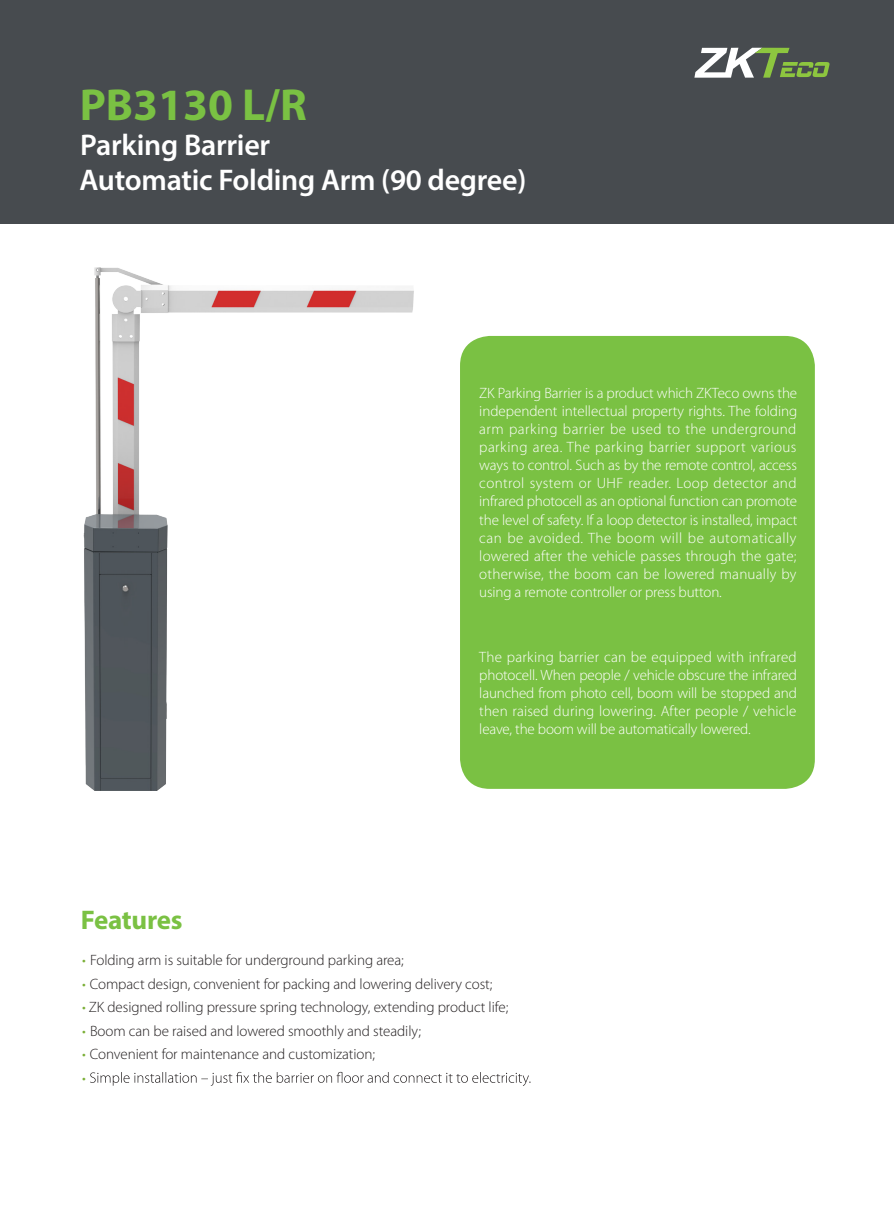
<style>
.page{position:relative;width:894px;height:1212px;background:#fff}
.page>*{position:absolute;margin:0;border:0;box-sizing:border-box;transform-origin:0 0}
.t1{font:700 45px "Myriad Pro";color:#7ac143}
.t2{font:600 30px/34.7px "Myriad Pro";letter-spacing:-.01em;color:#fff}
.t3{font:700 27px "Myriad Pro";letter-spacing:-.01em;color:#7ac143}
.t4{font:300 15px/18px "Myriad Pro";letter-spacing:-.01em;color:#fff;text-align:justify}
.t5{font:300 15px/23.5px "Myriad Pro";letter-spacing:-.005em;color:#231f20}
.s1{color:#7baf37}
</style>
<div class="page">
<div style="left:0;top:0;width:893px;height:223px;background:#474b4f"></div>
<svg style="left:694px;top:48px;width:135px;height:30px"></svg>
<svg style="left:90px;top:1072px;width:440px;height:14px"></svg>
<img style="left:83px;top:267px;width:397px;height:523px">
<div style="left:460px;top:336px;width:354px;height:453px;background:#7ac143;border-radius:30px"></div>
<h1 class="t1" style="left:80px;top:75px;width:228px">PB3130 L/R</h1>
<h2 class="t2" style="left:80px;top:127px;width:448px">Parking Barrier<br>Automatic Folding Arm (90 degree)</h2>
<p class="t4" style="left:479px;top:385px;width:319px">ZK Parking Barrier is a product which ZKTeco owns the independent intellectual property rights. The folding arm parking barrier be used to the underground parking area. The parking barrier support various ways to control. Such as by the remote control, access control system or UHF reader. Loop detector and infrared photocell as an optional function can promote the level of safety. If a loop detector is installed, impact can be avoided. The boom will be automatically lowered after the vehicle passes through the gate; otherwise, the boom can be lowered manually by using a remote controller or press button.</p>
<p class="t4" style="left:479px;top:648px;width:319px">The parking barrier can be equipped with infrared photocell. When people / vehicle obscure the infrared launched from photo cell, boom will be stopped and then raised during lowering. After people / vehicle leave, the boom will be automatically lowered.</p>
<h3 class="t3" style="left:81px;top:902px;width:103px">Features</h3>
<p class="t5" style="left:82px;top:948px;width:323px"><span class="s1">•</span> Folding arm is suitable for underground parking area;</p>
<p class="t5" style="left:82px;top:972px;width:411px"><span class="s1">•</span> Compact design, convenient for packing and lowering delivery cost;</p>
<p class="t5" style="left:82px;top:995px;width:427px"><span class="s1">•</span> ZK designed rolling pressure spring technology, extending product life;</p>
<p class="t5" style="left:82px;top:1019px;width:340px"><span class="s1">•</span> Boom can be raised and lowered smoothly and steadily;</p>
<p class="t5" style="left:82px;top:1042px;width:294px"><span class="s1">•</span> Convenient for maintenance and customization; <span class="s1">•</span></p>
</div>
